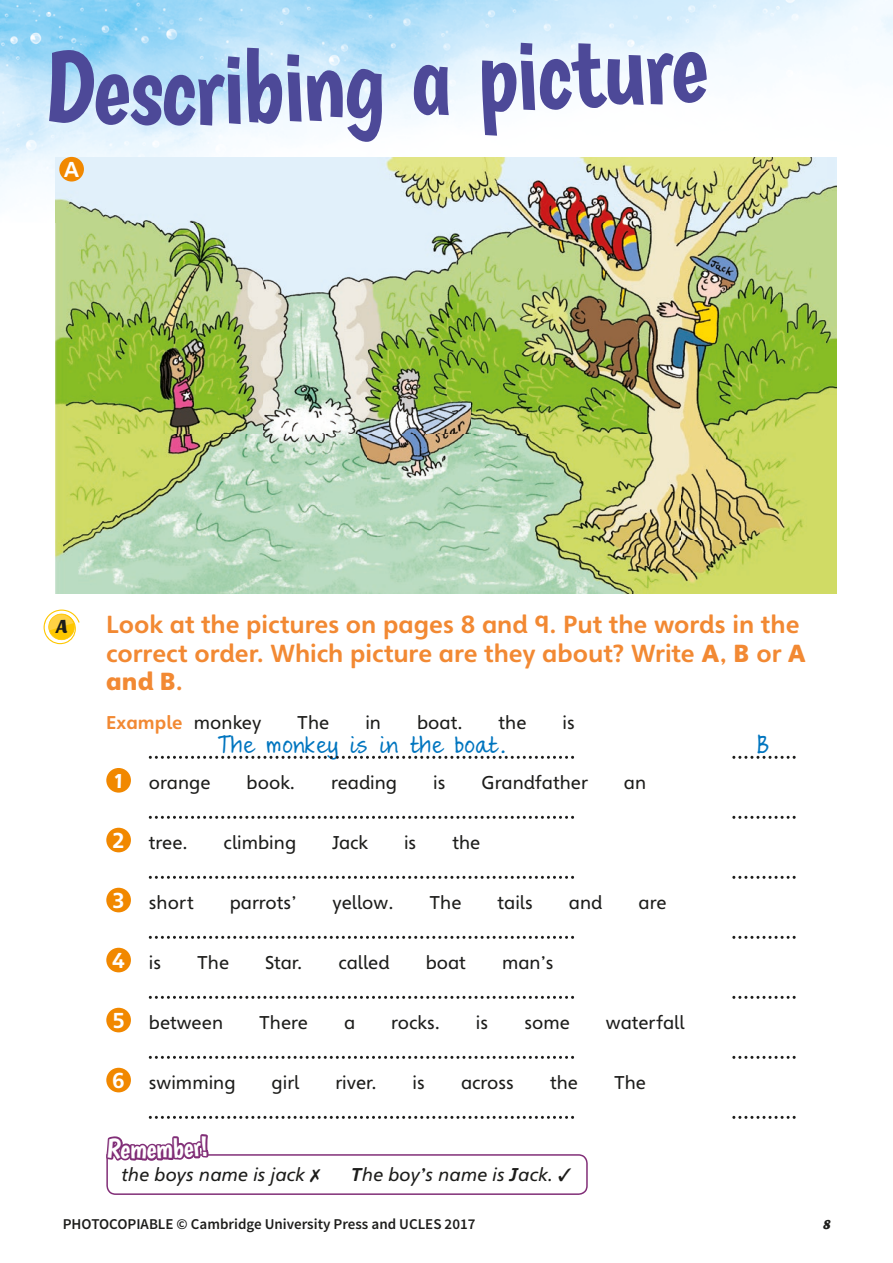
<style>
.page{position:relative;width:893px;height:1263px;background:#fff}
.page>*{position:absolute;margin:0;border:0;box-sizing:border-box;transform-origin:0 0}
.t1{font:102px "Boogaloo Regular infant CUP";color:#4d4998}
.t2{font:25.5px "Handfont PND";color:#0075bf}
.t3{font:700 24px/28.8px "Heinemann Special";color:#f28933}
.t4{font:700 22.5px "Sassoon Primary Std";color:#fff}
.t5{font:700 21px "Heinemann Special";color:#fff}
.t6{font:18px "Heinemann Special";color:#1d1d1b}
.t7{font:italic 18px "Heinemann";color:#1d1d1b}
.t8{font:700 18px "Heinemann";color:#f28933}
.t9{font:600 15px "Source Sans Pro";color:#1d1d1b}
.t10{font:italic 800 13.5px "Sansita";color:#1d1d1b}
.s1{font-weight:900}
.s2{font-family:"Heinemann Special";font-weight:400;color:#1d1d1b}
.s3{font-weight:700}
</style>
<div class="page">
<img style="left:0;top:0;width:893px;height:222px">
<svg style="left:149px;top:756px;width:425px;height:3px"></svg>
<svg style="left:732px;top:756px;width:64px;height:3px"></svg>
<div style="left:106px;top:768px;width:25px;height:25px;background:#f18800;border-radius:50%"></div>
<svg style="left:149px;top:816px;width:425px;height:3px"></svg>
<svg style="left:732px;top:816px;width:64px;height:3px"></svg>
<div style="left:106px;top:828px;width:25px;height:24px;background:#f18800;border-radius:50%"></div>
<svg style="left:149px;top:876px;width:425px;height:3px"></svg>
<svg style="left:732px;top:876px;width:64px;height:3px"></svg>
<div style="left:106px;top:888px;width:25px;height:24px;background:#f18800;border-radius:50%"></div>
<svg style="left:149px;top:936px;width:425px;height:3px"></svg>
<svg style="left:732px;top:936px;width:64px;height:3px"></svg>
<div style="left:106px;top:948px;width:25px;height:24px;background:#f18800;border-radius:50%"></div>
<svg style="left:732px;top:996px;width:64px;height:3px"></svg>
<svg style="left:732px;top:1056px;width:64px;height:3px"></svg>
<svg style="left:732px;top:1116px;width:64px;height:3px"></svg>
<img style="left:56px;top:157px;width:780px;height:437px">
<div style="left:59px;top:157px;width:25px;height:25px;background:#f18800;border-radius:50%"></div>
<svg style="left:49px;top:49px;width:113px;height:77px;background:#c0e5fa"></svg>
<svg style="left:198px;top:46px;width:85px;height:80px;background:#cdeafb"></svg>
<svg style="left:44px;top:609px;width:36px;height:35px"></svg>
<svg style="left:106px;top:953px;width:482px;height:242px"></svg>
<p class="t5" style="left:64px;top:156px;width:17px">A</p>
<h1 class="t1" style="left:161px;top:27px;width:38px">c</h1>
<h1 class="t1" style="left:278px;top:26px;width:429px;rotate:-3deg">ing a picture</h1>
<h3 class="t3" style="left:106px;top:610px;width:701px">Look at the pictures on pages 8 and 9. Put the words in the correct order. Which picture are they about? Write <span class="s1">A</span>, <span class="s1">B</span> or <span class="s1">A and B</span>.</h3>
<p class="t8" style="left:106px;top:711px;width:156px">Example <span class="s2">monkey</span></p>
<p class="t6" style="left:297px;top:711px;width:34px">The</p>
<p class="t6" style="left:365px;top:711px;width:17px">in</p>
<p class="t6" style="left:417px;top:711px;width:47px">boat.</p>
<p class="t6" style="left:498px;top:711px;width:29px">the</p>
<p class="t6" style="left:562px;top:711px;width:14px">is</p>
<h2 class="t2" style="left:218px;top:729px;width:291px">The monkey is in the boat.</h2>
<h2 class="t2" style="left:757px;top:729px;width:14px">B</h2>
<p class="t4" style="left:113px;top:769px;width:14px">1</p>
<p class="t6" style="left:149px;top:771px;width:63px">orange</p>
<p class="t6" style="left:247px;top:771px;width:50px">book.</p>
<p class="t6" style="left:331px;top:771px;width:68px">reading</p>
<p class="t6" style="left:433px;top:771px;width:14px">is</p>
<p class="t6" style="left:482px;top:771px;width:108px">Grandfather</p>
<p class="t6" style="left:624px;top:771px;width:24px">an</p>
<p class="t5" style="left:113px;top:827px;width:13px">2</p>
<p class="t6" style="left:149px;top:831px;width:40px">tree.</p>
<p class="t6" style="left:224px;top:831px;width:74px">climbing</p>
<p class="t6" style="left:332px;top:831px;width:37px">Jack</p>
<p class="t6" style="left:404px;top:831px;width:14px">is</p>
<p class="t6" style="left:452px;top:831px;width:29px">the</p>
<p class="t5" style="left:113px;top:887px;width:13px">3</p>
<p class="t6" style="left:149px;top:891px;width:46px">short</p>
<p class="t6" style="left:230px;top:891px;width:68px">parrots’</p>
<p class="t6" style="left:332px;top:891px;width:62px">yellow.</p>
<p class="t6" style="left:429px;top:891px;width:34px">The</p>
<p class="t6" style="left:497px;top:891px;width:37px">tails</p>
<p class="t6" style="left:569px;top:891px;width:35px">and</p>
<p class="t6" style="left:638px;top:891px;width:30px">are</p>
<p class="t5" style="left:112px;top:947px;width:14px">4</p>
<p class="t6" style="left:149px;top:951px;width:14px">is</p>
<p class="t6" style="left:197px;top:951px;width:34px">The</p>
<p class="t6" style="left:265px;top:951px;width:39px">Star.</p>
<p class="t6" style="left:338px;top:951px;width:53px">called</p>
<p class="t6" style="left:426px;top:951px;width:42px">boat</p>
<p class="t6" style="left:502px;top:951px;width:53px">man’s</p>
<p class="t5" style="left:113px;top:1007px;width:13px">5</p>
<p class="t6" style="left:149px;top:1011px;width:76px">between</p>
<p class="t6" style="left:259px;top:1011px;width:50px">There</p>
<p class="t6" style="left:344px;top:1011px;width:13px">a</p>
<p class="t6" style="left:391px;top:1011px;width:50px">rocks.</p>
<p class="t6" style="left:476px;top:1011px;width:14px">is</p>
<p class="t6" style="left:524px;top:1011px;width:47px">some</p>
<p class="t6" style="left:606px;top:1011px;width:80px">waterfall</p>
<p class="t5" style="left:112px;top:1067px;width:14px">6</p>
<p class="t6" style="left:149px;top:1071px;width:88px">swimming</p>
<p class="t6" style="left:272px;top:1071px;width:29px">girl</p>
<p class="t6" style="left:335px;top:1071px;width:43px">river.</p>
<p class="t6" style="left:413px;top:1071px;width:14px">is</p>
<p class="t6" style="left:461px;top:1071px;width:55px">across</p>
<p class="t6" style="left:550px;top:1071px;width:29px">the</p>
<p class="t6" style="left:614px;top:1071px;width:34px">The</p>
<p class="t7" style="left:122px;top:1163px;width:200px">the boys name is jack ✗</p>
<p class="t7" style="left:351px;top:1163px;width:222px"><span class="s3">T</span>he boy<span class="s3">’</span>s name is <span class="s3">J</span>ack. ✓</p>
<p class="t9" style="left:63px;top:1214px;width:414px">PHOTOCOPIABLE © Cambridge University Press and UCLES 2017</p>
<p class="t10" style="left:823px;top:1216px;width:9px">8</p>
</div>
